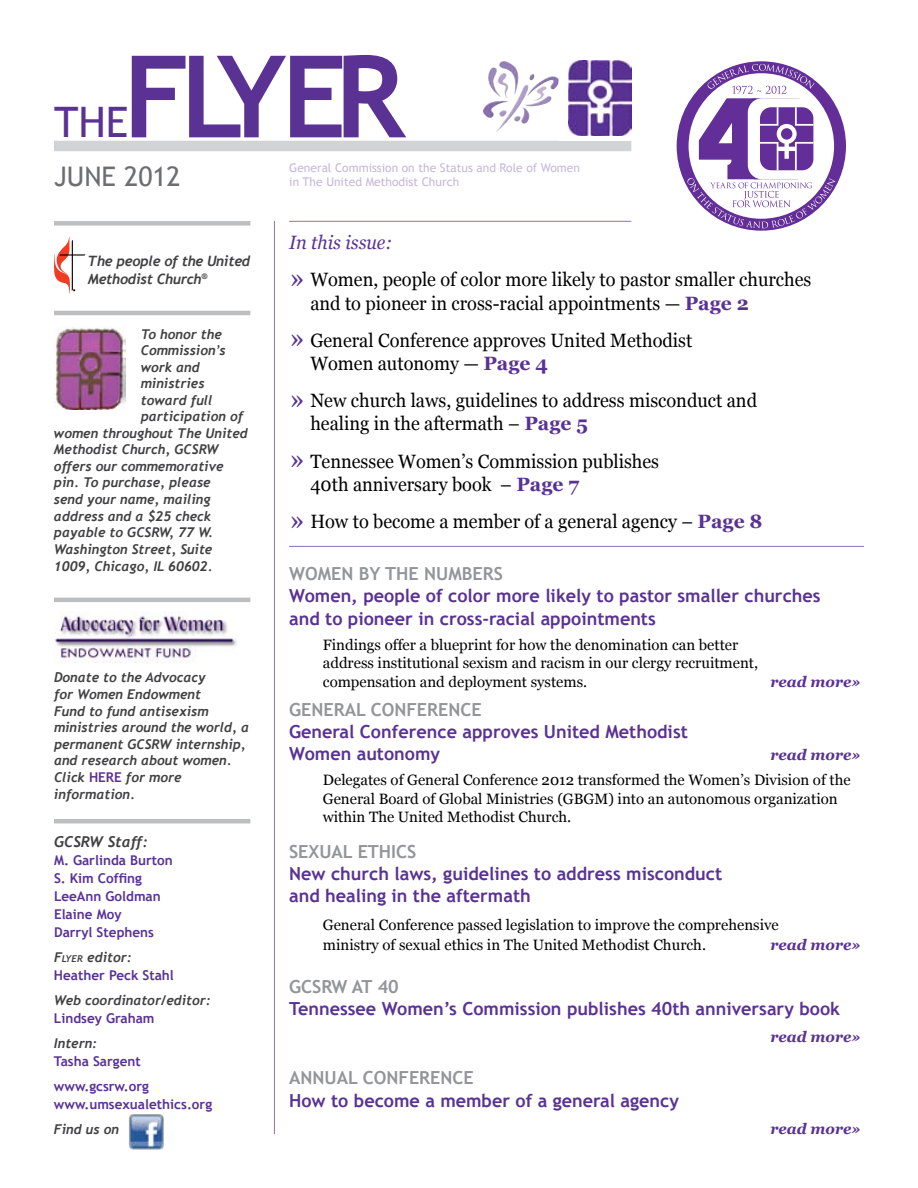
<style>
.page{position:relative;width:918px;height:1188px;background:#fff}
.page>*{position:absolute;margin:0;border:0;box-sizing:border-box;transform-origin:0 0}
.t1{font:700 114px "Trebuchet MS";color:#593294}
.t2{font:42px "Trebuchet MS";color:#593294}
.t3{font:27px "Trebuchet MS";color:#6d6e71}
.t4{font:19.2px/37px "Georgia";color:#000;scale:.94 1}
.t5{font:700 18px/22px "Trebuchet MS";color:#593294}
.t6{font:700 18px "Trebuchet MS";color:#939598}
.t7{font:15px/18.6px "Georgia";color:#000}
.t8{font:italic 700 15px "Georgia";color:#593294}
.t9{font:italic 700 15px "Trebuchet";color:#414042}
.t10{font:italic 700 14.25px/18.1px "Trebuchet";letter-spacing:-.02em;color:#414042}
.t11{font:italic 700 13.5px/16.6px "Trebuchet";color:#414042}
.t12{font:700 13.5px/18.1px "Trebuchet MS";color:#593294}
.t13{font:12px "Trebuchet MS";color:#c6b8d9}
.s1{font-family:"Trebuchet MS";font-style:normal;color:#593294}
.s2{font-style:inherit}
.s3{font-size:9.45px}
.s4{font-style:italic;color:#593294}
.s5{font-size:28.95px;color:#593294}
.s6{font-weight:700;color:#593294}
</style>
<div class="page">
<hr style="left:289px;top:546px;width:575px;height:1px;background:#8d72b5">
<hr style="left:289px;top:221px;width:342px;height:1px;background:#8d72b5">
<div style="left:54px;top:221px;width:196px;height:5px;background:#bcbec0"></div>
<hr style="left:54px;top:311px;width:196px;height:4px;background:#bcbec0">
<hr style="left:54px;top:598px;width:196px;height:4px;background:#bcbec0">
<hr style="left:54px;top:819px;width:196px;height:4px;background:#bcbec0">
<svg style="left:54px;top:237px;width:31px;height:57px"></svg>
<img style="left:54px;top:326px;width:72px;height:83px">
<img style="left:55px;top:612px;width:182px;height:51px">
<img style="left:129px;top:1114px;width:35px;height:35px">
<hr style="left:274px;top:221px;width:1px;height:913px;background:#8d72b5">
<div style="left:54px;top:141px;width:577px;height:10px;background:#d1d3d4"></div>
<img style="left:569px;top:61px;width:63px;height:75px">
<img style="left:499px;top:61px;width:18px;height:34px">
<svg style="left:677px;top:61px;width:169px;height:170px"></svg>
<h1 class="t1" style="left:123px;top:26px;width:218px">Flyer</h1>
<p class="t13" style="left:289px;top:160px;width:292px">General Commission on the Status and Role of Women</p>
<h2 class="t2" style="left:54px;top:98px;width:76px">the</h2>
<h3 class="t3" style="left:54px;top:161px;width:128px">JUNE 2012</h3>
<p class="t13" style="left:289px;top:175px;width:171px">in The United Methodist Church</p>
<p class="t10" style="left:88px;top:252px;width:164px">The people of the United<br>Methodist Church<sup>®</sup></p>
<p class="t11" style="left:141px;top:326px;width:83px">To honor the</p>
<p class="t11" style="left:141px;top:342px;width:86px">Commission’s</p>
<p class="t11" style="left:141px;top:359px;width:61px">work and</p>
<p class="t11" style="left:141px;top:375px;width:65px">ministries</p>
<p class="t11" style="left:141px;top:392px;width:73px">toward full</p>
<p class="t11" style="left:141px;top:408px;width:104px">participation of</p>
<p class="t11" style="left:54px;top:425px;width:195px">women throughout The United</p>
<p class="t11" style="left:54px;top:441px;width:166px">Methodist Church, GCSRW</p>
<p class="t11" style="left:54px;top:458px;width:171px">offers our commemorative</p>
<p class="t11" style="left:54px;top:475px;width:158px">pin. To purchase, please</p>
<p class="t11" style="left:54px;top:491px;width:158px">send your name, mailing</p>
<p class="t11" style="left:54px;top:508px;width:159px">address and a $25 check</p>
<p class="t11" style="left:54px;top:524px;width:161px">payable to GCSRW, 77 W.</p>
<p class="t11" style="left:54px;top:541px;width:160px">Washington Street, Suite</p>
<p class="t11" style="left:54px;top:558px;width:160px">1009, Chicago, IL 60602.</p>
<p class="t11" style="left:54px;top:670px;width:197px">Donate to the Advocacy<br>for Women Endowment<br>Fund to fund antisexism ministries around the world, a permanent GCSRW internship, and research about women.<br>Click <span class="s1">HERE</span> for more information.</p>
<p class="t9" style="left:54px;top:833px;width:95px">GCSRW Staff:</p>
<p class="t12" style="left:54px;top:851px;width:120px">M. Garlinda Burton<br>S. Kim Coffing<br>LeeAnn Goldman<br>Elaine Moy<br>Darryl Stephens</p>
<p class="t11" style="left:54px;top:949px;width:79px"><span class="s2">F</span><span class="s3">lyer</span> editor:</p>
<p class="t12" style="left:54px;top:966px;width:121px">Heather Peck Stahl</p>
<p class="t11" style="left:54px;top:992px;width:158px">Web coordinator/editor:</p>
<p class="t12" style="left:54px;top:1009px;width:102px">Lindsey Graham</p>
<p class="t11" style="left:54px;top:1035px;width:45px">Intern:</p>
<p class="t12" style="left:54px;top:1049px;width:97px;line-height:24.9px">Tasha Sargent www.gcsrw.org</p>
<p class="t12" style="left:54px;top:1095px;width:160px">www.umsexualethics.org</p>
<p class="t11" style="left:54px;top:1121px;width:67px">Find us on</p>
<h3 class="t4" style="left:289px;top:224px;width:557px"><span class="s4">In this issue:<br></span><span class="s5">»</span> Women, people of color more likely to pastor smaller churches</h3>
<h3 class="t4" style="left:289px;top:285px;width:491px;text-indent:21px">and to pioneer in cross-racial appointments — <span class="s6">Page 2 </span><span class="s5">»</span> General Conference approves United Methodist</h3>
<h3 class="t4" style="left:289px;top:345px;width:499px;text-indent:21px">Women autonomy — <span class="s6">Page 4<br></span><span class="s5">»</span> New church laws, guidelines to address misconduct and</h3>
<h3 class="t4" style="left:289px;top:406px;width:395px;text-indent:21px">healing in the aftermath – <span class="s6">Page 5<br></span><span class="s5">»</span> Tennessee Women’s Commission publishes</h3>
<h3 class="t4" style="left:289px;top:466px;width:505px;text-indent:21px">40th anniversary book – <span class="s6">Page 7<br></span><span class="s5">»</span> How to become a member of a general agency – <span class="s6">Page 8</span></h3>
<h3 class="t6" style="left:289px;top:563px;width:172px">Women by the Numbers</h3>
<h3 class="t5" style="left:289px;top:585px;width:533px">Women, people of color more likely to pastor smaller churches and to pioneer in cross-racial appointments</h3>
<p class="t7" style="left:323px;top:636px;width:437px">Findings offer a blueprint for how the denomination can better address institutional sexism and racism in our clergy recruitment, compensation and deployment systems.</p>
<p class="t8" style="left:771px;top:672px;width:92px">read more»</p>
<h3 class="t6" style="left:289px;top:698px;width:46px">General</h3>
<h3 class="t6" style="left:371px;top:698px;width:47px">COnfere</h3>
<h3 class="t6" style="left:448px;top:698px;width:23px">nce</h3>
<h3 class="t5" style="left:289px;top:720px;width:400px">General Conference approves United Methodist<br>Women autonomy</h3>
<p class="t8" style="left:771px;top:745px;width:92px">read more»</p>
<p class="t7" style="left:323px;top:771px;width:529px">Delegates of General Conference 2012 transformed the Women’s Division of the<br>General Board of Global Ministries (GBGM) into an autonomous organization within The United Methodist Church.</p>
<h3 class="t6" style="left:289px;top:840px;width:129px">SEXUAL ETHICS</h3>
<h3 class="t5" style="left:289px;top:863px;width:435px">New church laws, guidelines to address misconduct and healing in the aftermath</h3>
<p class="t7" style="left:323px;top:914px;width:457px;line-height:20.7px">General Conference passed legislation to improve the comprehensive ministry of sexual ethics in The United Methodist Church.</p>
<p class="t8" style="left:771px;top:935px;width:92px">read more»</p>
<h3 class="t6" style="left:289px;top:975px;width:111px">GCSRW at 40</h3>
<h3 class="t5" style="left:289px;top:997px;width:552px">Tennessee Women’s Commission publishes 40th anniversary book</h3>
<p class="t8" style="left:771px;top:1027px;width:92px">read more»</p>
<h3 class="t6" style="left:289px;top:1067px;width:121px">Annual confere</h3>
<h3 class="t6" style="left:441px;top:1067px;width:23px">nce</h3>
<h3 class="t5" style="left:289px;top:1089px;width:391px">How to become a member of a general agency</h3>
<p class="t8" style="left:771px;top:1119px;width:92px">read more»</p>
</div>
